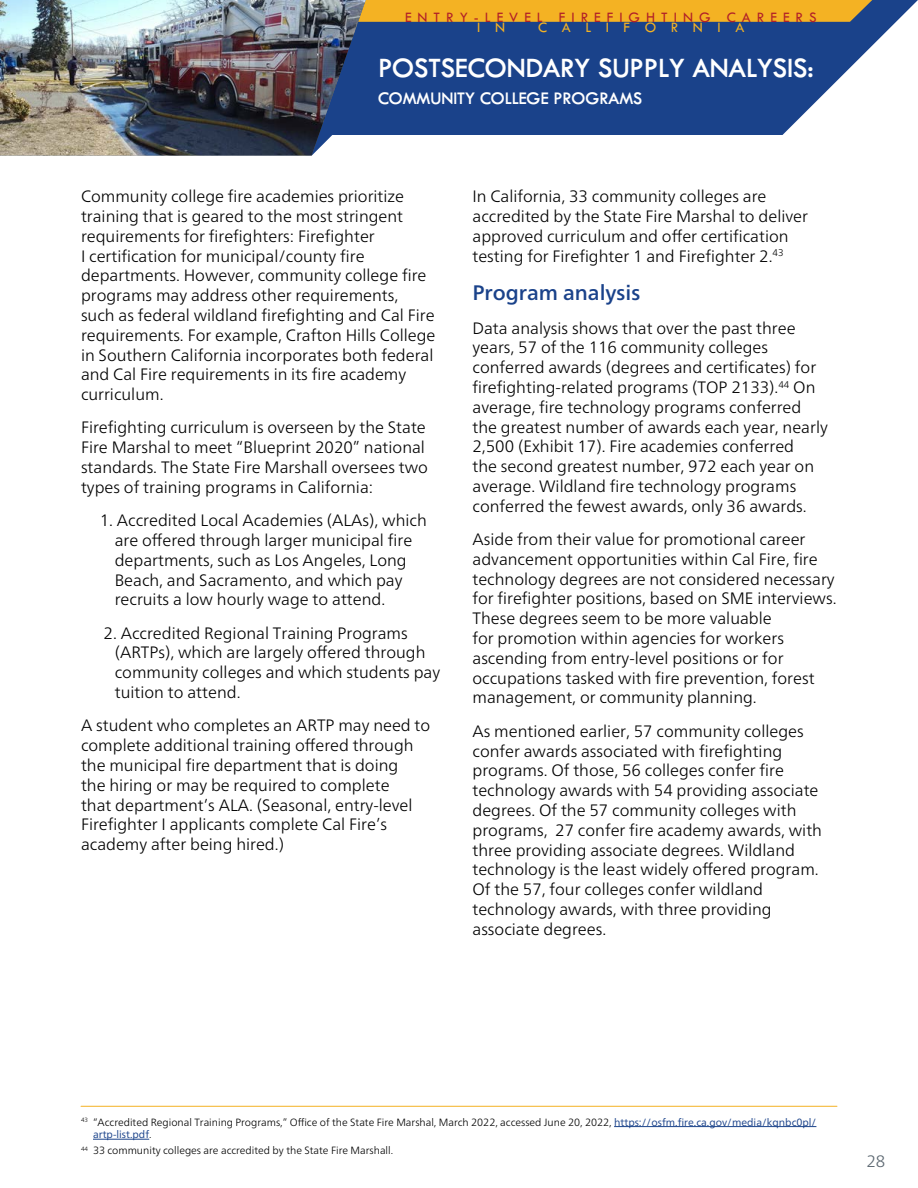
<style>
.page{position:relative;width:918px;height:1188px;background:#fff}
.page>*{position:absolute;margin:0;border:0;box-sizing:border-box;transform-origin:0 0}
.t1{font:600 28.5px "Tw Cen";color:#fff}
.t2{font:500 21px "Frutiger Neue LT";color:#1a428a}
.t3{font:600 18px "Tw Cen";color:#fff}
.t4{font:300 16.5px/19.8px "Frutiger Neue LT";color:#000}
.t5{font:300 16.5px "Frutiger Neue LT";color:#5b6670}
.t6{font:500 15px "Tw Cen";letter-spacing:.4em;color:#b12028}
.t7{font:500 15px "Tw Cen";letter-spacing:.97em;color:#f4b223}
.t8{font:300 10.5px/12.6px "Frutiger Neue LT";color:#000}
.s1{font-weight:400;color:#1a428a}
</style>
<div class="page">
<svg style="left:366px;top:0;width:552px;height:135px;background:#3b5d9b"></svg>
<div style="left:366px;top:0;width:506px;height:22px;background:#f4b223"></div>
<img style="left:0;top:0;width:366px;height:156px">
<hr style="left:614px;top:1126px;width:202px;height:1px;background:#1a428a">
<hr style="left:93px;top:1139px;width:56px;height:1px;background:#1a428a">
<hr style="left:81px;top:1106px;width:756px;height:1px;background:#f4b223">
<p class="t6" style="left:405px;top:9px;width:413px">ENTRY-LEVEL FIREFIGHTING CAREERS</p>
<p class="t7" style="left:477px;top:19px;width:29px">I N</p>
<p class="t7" style="left:538px;top:19px;width:208px">CALIFORNIA</p>
<h1 class="t1" style="left:378px;top:52px;width:437px">POSTSECONDARY SUPPLY ANALYSIS:</h1>
<p class="t3" style="left:378px;top:88px;width:266px">COMMUNITY COLLEGE PROGRAMS</p>
<p class="t4" style="left:81px;top:186px;width:356px">Community college fire academies prioritize training that is geared to the most stringent requirements for firefighters: Firefighter<br>I certification for municipal/county fire departments. However, community college fire programs may address other requirements, such as federal wildland firefighting and Cal Fire requirements. For example, Crafton Hills College in Southern California incorporates both federal and Cal Fire requirements in its fire academy curriculum.</p>
<p class="t4" style="left:81px;top:418px;width:349px">Firefighting curriculum is overseen by the State Fire Marshal to meet “Blueprint 2020” national standards. The State Fire Marshall oversees two types of training programs in California:</p>
<p class="t4" style="left:115px;top:510px;width:314px;text-indent:-15px">1. Accredited Local Academies (ALAs), which are offered through larger municipal fire departments, such as Los Angeles, Long Beach, and Sacramento, and which pay recruits a low hourly wage to attend.</p>
<p class="t4" style="left:115px;top:623px;width:327px;text-indent:-11px">2. Accredited Regional Training Programs (ARTPs), which are largely offered through community colleges and which students pay tuition to attend.</p>
<p class="t4" style="left:81px;top:716px;width:351px">A student who completes an ARTP may need to complete additional training offered through the municipal fire department that is doing<br>the hiring or may be required to complete<br>that department’s ALA. (Seasonal, entry-level Firefighter I applicants complete Cal Fire’s academy after being hired.)</p>
<p class="t4" style="left:472px;top:186px;width:337px">In California, 33 community colleges are accredited by the State Fire Marshal to deliver approved curriculum and offer certification testing for Firefighter 1 and Firefighter 2.<sup>43</sup></p>
<p class="t2" style="left:472px;top:281px;width:169px">Program analysis</p>
<p class="t4" style="left:472px;top:318px;width:357px">Data analysis shows that over the past three years, 57 of the 116 community colleges conferred awards (degrees and certificates) for firefighting-related programs (TOP 2133).<sup>44</sup> On average, fire technology programs conferred the greatest number of awards each year, nearly 2,500 (Exhibit 17). Fire academies conferred<br>the second greatest number, 972 each year on average. Wildland fire technology programs conferred the fewest awards, only 36 awards.</p>
<p class="t4" style="left:472px;top:529px;width:366px">Aside from their value for promotional career advancement opportunities within Cal Fire, fire technology degrees are not considered necessary for firefighter positions, based on SME interviews.<br>These degrees seem to be more valuable<br>for promotion within agencies for workers ascending from entry-level positions or for occupations tasked with fire prevention, forest management, or community planning.</p>
<p class="t4" style="left:472px;top:721px;width:351px">As mentioned earlier, 57 community colleges confer awards associated with firefighting programs. Of those, 56 colleges confer fire technology awards with 54 providing associate degrees. Of the 57 community colleges with programs, 27 confer fire academy awards, with three providing associate degrees. Wildland technology is the least widely offered program.<br>Of the 57, four colleges confer wildland technology awards, with three providing associate degrees.</p>
<p class="t8" style="left:93px;top:1116px;width:725px;text-indent:-12px"><sup>43</sup> “Accredited Regional Training Programs,” Office of the State Fire Marshal, March 2022, accessed June 20, 2022, <span class="s1">https://osfm.fire.ca.gov/media/kqnbc0pl/ artp-list.pdf</span>.</p>
<p class="t8" style="left:81px;top:1144px;width:314px"><sup>44</sup> 33 community colleges are accredited by the State Fire Marshall.</p>
<p class="t5" style="left:866px;top:1152px;width:20px">28</p>
</div>
